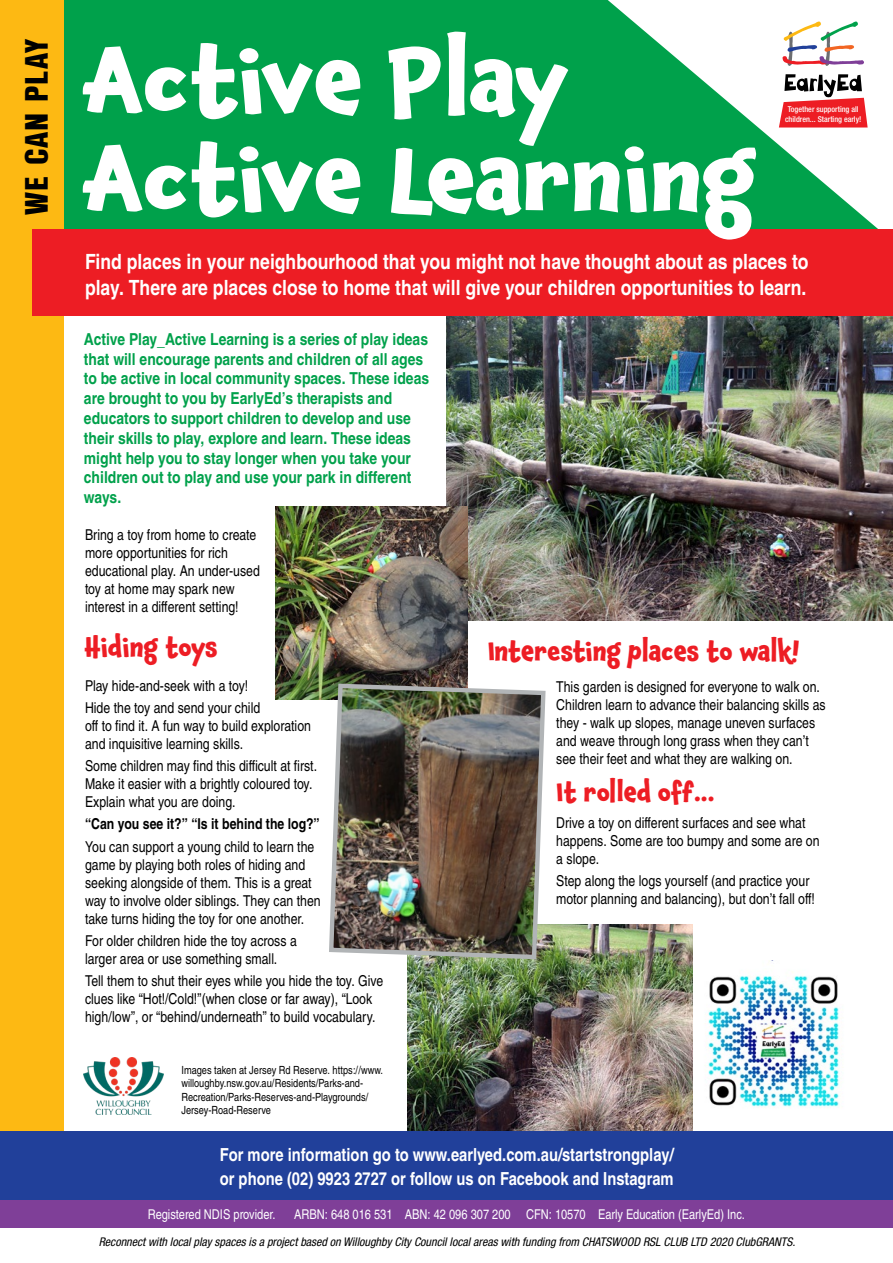
<style>
.page{position:relative;width:893px;height:1263px;background:#fff}
.page>*{position:absolute;margin:0;border:0;box-sizing:border-box;transform-origin:0 0}
.t1{font:700 86.7px/98.2px "Chaloops";color:#fff;scale:1.1 1}
.t2{font:900 31.5px "Nimbus San Con L";letter-spacing:.035em;color:#000;scale:1.1 1}
.t3{font:700 25.5px "Chaloops";color:#ed1d24}
.t4{font:700 21px/25.2px "Nimbus San Con L";color:#fff}
.t5{font:700 18px/24px "Nimbus San Con L";color:#fff}
.t6{font:700 16.5px/19.8px "Nimbus San Con L";color:#00a14b}
.t7{font:15px/18px "Nimbus San Con L";color:#000}
.t8{font:700 15px "Nimbus San Con L";color:#000}
.t9{font:13.5px "Nimbus San Con L";color:#fff}
.t10{font:italic condensed 12px "Helvetica Neue LT Std";color:#000}
.t11{font:11.25px/13.5px "Nimbus San Con L";color:#000}
.t12{font:500 condensed 8.1px/9.6px "Helvetica Neue LT Std";color:#fff;text-align:center}
</style>
<div class="page">
<svg style="left:64px;top:0;width:815px;height:230px;fill:#00a14b"></svg>
<div style="left:0;top:0;width:64px;height:1131px;background:#fdb913"></div>
<div style="left:33px;top:230px;width:860px;height:86px;background:#ed1d24"></div>
<img style="left:708px;top:960px;width:131px;height:148px">
<img style="left:84px;top:1057px;width:79px;height:57px">
<img style="left:446px;top:316px;width:447px;height:305px">
<img style="left:275px;top:507px;width:193px;height:192px">
<img style="left:408px;top:924px;width:284px;height:207px">
<img style="left:327px;top:681px;width:221px;height:280px">
<div style="left:0;top:1131px;width:893px;height:72px;background:#21409a"></div>
<div style="left:0;top:1200px;width:893px;height:27px;background:#7f3f98"></div>
<h2 class="t2" style="left:13px;top:215px;width:162px;rotate:-90deg">WE CAN PLAY</h2>
<h1 class="t1" style="left:84px;top:32px;width:613px">Active Play<br>Active Learning</h1>
<p class="t12" style="left:785px;top:105px;width:78px">Together supporting all children... Starting early!</p>
<h3 class="t4" style="left:85px;top:248px;width:725px">Find places in your neighbourhood that you might not have thought about as places to play. There are places close to home that will give your children opportunities to learn.</h3>
<p class="t6" style="left:84px;top:328px;width:347px">Active Play_Active Learning is a series of play ideas that will encourage parents and children of all ages to be active in local community spaces. These ideas are brought to you by EarlyEd’s therapists and educators to support children to develop and use their skills to play, explore and learn. These ideas might help you to stay longer when you take your children out to play and use your park in different ways.</p>
<p class="t7" style="left:85px;top:525px;width:176px">Bring a toy from home to create more opportunities for rich educational play. An under-used toy at home may spark new interest in a different setting!</p>
<h3 class="t3" style="left:85px;top:626px;width:134px">Hiding toys</h3>
<p class="t7" style="left:85px;top:674px;width:177px;line-height:22.2px">Play hide-and-seek with a toy!<br>Hide the toy and send your child</p>
<p class="t7" style="left:85px;top:716px;width:227px">off to find it. A fun way to build exploration and inquisitive learning skills.</p>
<p class="t7" style="left:85px;top:756px;width:234px">Some children may find this difficult at first.<br>Make it easier with a brightly coloured toy.<br>Explain what you are doing.</p>
<p class="t8" style="left:85px;top:813px;width:236px">“Can you see it?” “Is it behind the log?”</p>
<p class="t7" style="left:85px;top:837px;width:237px">You can support a young child to learn the game by playing both roles of hiding and seeking alongside of them. This is a great way to involve older siblings. They can then take turns hiding the toy for one another.</p>
<p class="t7" style="left:85px;top:931px;width:213px">For older children hide the toy across a larger area or use something small.</p>
<p class="t7" style="left:85px;top:971px;width:300px">Tell them to shut their eyes while you hide the toy. Give clues like “Hot!/Cold!”(when close or far away), “Look high/low”, or “behind/underneath” to build vocabulary.</p>
<p class="t11" style="left:181px;top:1062px;width:203px">Images taken at Jersey Rd Reserve. https://www. willoughby.nsw.gov.au/Residents/Parks-and-Recreation/Parks-Reserves-and-Playgrounds/ Jersey-Road-Reserve</p>
<h3 class="t3" style="left:488px;top:630px;width:313px">Interesting places to walk!</h3>
<p class="t7" style="left:556px;top:677px;width:271px">This garden is designed for everyone to walk on.<br>Children learn to advance their balancing skills as they - walk up slopes, manage uneven surfaces and weave through long grass when they can’t see their feet and what they are walking on.</p>
<h3 class="t3" style="left:556px;top:771px;width:160px">It rolled off...</h3>
<p class="t7" style="left:556px;top:813px;width:265px">Drive a toy on different surfaces and see what happens. Some are too bumpy and some are on a slope.</p>
<p class="t7" style="left:556px;top:871px;width:260px">Step along the logs yourself (and practice your motor planning and balancing), but don’t fall off!</p>
<p class="t5" style="left:220px;top:1141px;width:455px">For more information go to www.earlyed.com.au/startstrongplay/ or phone (02) 9923 2727 or follow us on Facebook and Instagram</p>
<p class="t9" style="left:148px;top:1204px;width:129px">Registered NDIS provider.</p>
<p class="t9" style="left:294px;top:1204px;width:452px">ARBN: 648 016 531 ABN: 42 096 307 200 CFN: 10570 Early Education (EarlyEd) Inc.</p>
<p class="t10" style="left:99px;top:1234px;width:698px">Reconnect with local play spaces is a project based on Willoughby City Council local areas with funding from CHATSWOOD RSL CLUB LTD 2020 ClubGRANTS.</p>
</div>
